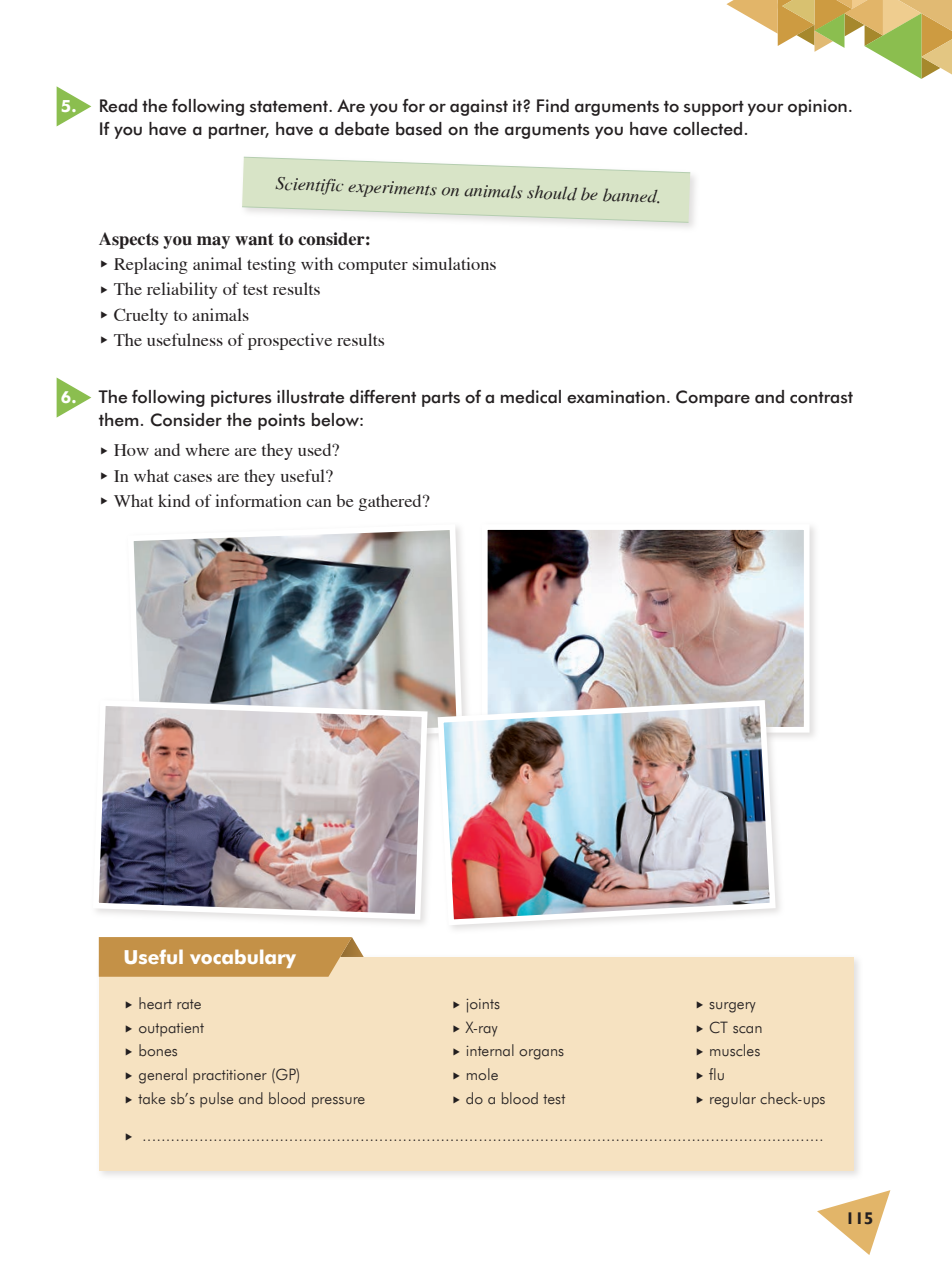
<style>
.page{position:relative;width:952px;height:1279px;background:#fff}
.page>*{position:absolute;margin:0;border:0;box-sizing:border-box;transform-origin:0 0}
.t1{font:19.25px "Futura HU Bold";letter-spacing:-.005em;color:#fff}
.t2{font:18.38px/25.2px "Toronto";color:#231f20}
.t3{font:italic 18.38px "Toronto";color:#231f20}
.t4{font:700 18.38px "Toronto";color:#231f20}
.t5{font:17.5px/22.8px "Futura Med HU Medium";color:#231f20}
.t6{font:16.97px "Humanist 521 HU Bold";color:#231f20}
.t7{font:16.62px "Futura HU Bold";color:#fff}
.t8{font:15.75px "Futura Lt HU Light";color:#231f20}
.t9{font:14px "Futura Lt HU Light";color:#231f20}
</style>
<div class="page">
<svg style="left:57px;top:86px;width:34px;height:40px"></svg>
<svg style="left:57px;top:377px;width:34px;height:41px"></svg>
<img style="left:133px;top:526px;width:332px;height:171px">
<div style="left:479px;top:521px;width:340px;height:222px;background:#c4c1c0;opacity:.5"></div>
<img style="left:489px;top:531px;width:313px;height:195px">
<div style="left:482px;top:524px;width:327px;height:209px;border:6px solid #fff"></div>
<div style="left:90px;top:697px;width:347px;height:232px;background:#c4c1c0;opacity:.5"></div>
<img style="left:90px;top:697px;width:340px;height:226px">
<div style="left:435px;top:697px;width:350px;height:238px;background:#c4c1c0;opacity:.5"></div>
<img style="left:434px;top:697px;width:344px;height:231px">
<div style="left:96px;top:954px;width:767px;height:227px;background:#c4c1c0;opacity:.5"></div>
<div style="left:99px;top:957px;width:754px;height:213px;background:#f6e2c1"></div>
<svg style="left:99px;top:937px;width:276px;height:40px;background:#c99a56"></svg>
<div style="left:239px;top:154px;width:461px;height:79px;background:#c4c1c0;opacity:.5"></div>
<svg style="left:241px;top:156px;width:450px;height:67px"></svg>
<svg style="left:817px;top:1190px;width:73px;height:65px"></svg>
<svg style="left:726px;top:0;width:226px;height:79px"></svg>
<p class="t7" style="left:61px;top:96px;width:17px">5.</p>
<p class="t7" style="left:61px;top:387px;width:17px">6.</p>
<p class="t5" style="left:99px;top:94px;width:756px">Read the following statement. Are you for or against it? Find arguments to support your opinion.<br>If you have a partner, have a debate based on the arguments you have collected.</p>
<p class="t3" style="left:276px;top:173px;width:388px;rotate:2deg">Scientific experiments on animals should be banned.</p>
<p class="t4" style="left:99px;top:228px;width:273px">Aspects you may want to consider:</p>
<p class="t2" style="left:114px;top:251px;width:384px">Replacing animal testing with computer simulations The reliability of test results<br>Cruelty to animals<br>The usefulness of prospective results</p>
<p class="t5" style="left:99px;top:386px;width:756px">The following pictures illustrate different parts of a medical examination. Compare and contrast them. Consider the points below:</p>
<p class="t2" style="left:114px;top:437px;width:317px">How and where are they used?<br>In what cases are they useful?<br>What kind of information can be gathered?</p>
<p class="t1" style="left:124px;top:946px;width:174px">Useful vocabulary</p>
<p class="t8" style="left:138px;top:994px;width:65px">heart rate</p>
<p class="t8" style="left:466px;top:994px;width:36px">joints</p>
<p class="t8" style="left:709px;top:994px;width:48px">surgery</p>
<p class="t8" style="left:138px;top:1017px;width:67px">outpatient</p>
<p class="t8" style="left:466px;top:1017px;width:34px">X-ray</p>
<p class="t8" style="left:709px;top:1017px;width:55px">CT scan</p>
<p class="t8" style="left:138px;top:1041px;width:41px">bones</p>
<p class="t8" style="left:466px;top:1041px;width:100px">internal organs</p>
<p class="t8" style="left:709px;top:1041px;width:53px">muscles</p>
<p class="t8" style="left:138px;top:1065px;width:163px">general practitioner (GP)</p>
<p class="t8" style="left:466px;top:1065px;width:34px">mole</p>
<p class="t8" style="left:709px;top:1065px;width:18px">flu</p>
<p class="t8" style="left:138px;top:1089px;width:228px">take sb’s pulse and blood pressure</p>
<p class="t8" style="left:466px;top:1089px;width:101px">do a blood test</p>
<p class="t8" style="left:709px;top:1089px;width:118px">regular check-ups</p>
<p class="t9" style="left:142px;top:1127px;width:682px">................................................................................................................................................</p>
<p class="t6" style="left:845px;top:1208px;width:29px">115</p>
</div>
